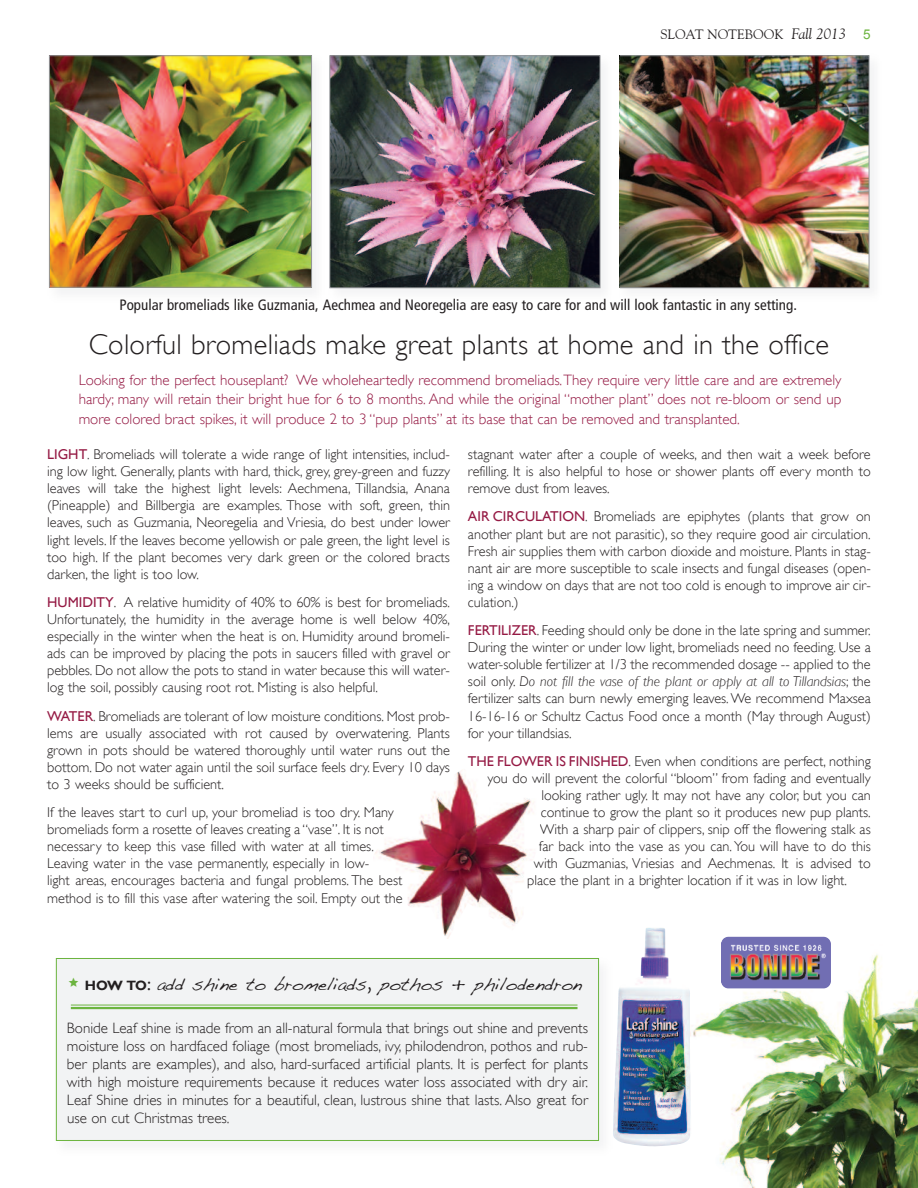
<style>
.page{position:relative;width:918px;height:1188px;background:#fff}
.page>*{position:absolute;margin:0;border:0;box-sizing:border-box;transform-origin:0 0}
.t1{font:300 28.5px "Gill Sans";letter-spacing:.01em;color:#231f20}
.t2{font:18px "Handwriting Dakota";color:#231f20}
.t3{font:300 15px/18px "Gill Sans";color:#231f20;text-align:justify}
.t4{font:300 15px/19.5px "Gill Sans";color:#951a44;text-align:justify}
.t5{font:condensed 15px "Frutiger";color:#231f20}
.t6{font:300 14.25px/17.1px "Gill Sans";color:#231f20;text-align:justify}
.t7{font:13.5px "Goudy Old Style BT";color:#231f20}
.s1{font-style:italic;font-size:15px}
.s2{font-family:"Arial";color:#6cb43f}
.s3{font-weight:400;color:#951a44}
.s4{font-style:italic}
.s5{font-family:"Coolvetica";font-size:22.5px;color:#6cb43f}
.s6{font-family:"Gill Sans";font-weight:700;font-size:13.5px}
.s7{font-family:"Gill Sans"}
</style>
<div class="page">
<img style="left:55px;top:958px;width:563px;height:186px">
<div style="left:56px;top:959px;width:542px;height:181px;background:#f2f3f4"></div>
<div style="left:56px;top:958px;width:543px;height:183px;border:1px solid #6cb43f"></div>
<hr style="left:71px;top:1005px;width:507px;height:1px;background:#6cb43f">
<hr style="left:71px;top:1007px;width:507px;height:2px;background:#6cb43f">
<img style="left:49px;top:55px;width:823px;height:236px">
<img style="left:51px;top:58px;width:259px;height:227px">
<div style="left:49px;top:56px;width:263px;height:231px;border:1px solid #939598"></div>
<img style="left:621px;top:58px;width:246px;height:228px">
<div style="left:619px;top:56px;width:250px;height:232px;border:1px solid #939598"></div>
<img style="left:613px;top:55px;width:7px;height:236px">
<img style="left:620px;top:56px;width:1px;height:232px">
<img style="left:332px;top:57px;width:266px;height:229px">
<div style="left:330px;top:55px;width:270px;height:233px;border:1px solid #939598"></div>
<img style="left:375px;top:770px;width:159px;height:168px">
<img style="left:686px;top:954px;width:232px;height:234px">
<img style="left:721px;top:937px;width:110px;height:51px">
<img style="left:613px;top:928px;width:59px;height:205px">
<p class="t7" style="left:660px;top:26px;width:212px">SLOAT NOTEBOOK <span class="s1">Fall 2013</span> <span class="s2">5</span></p>
<p class="t5" style="left:120px;top:299px;width:679px">Popular bromeliads like Guzmania, Aechmea and Neoregelia are easy to care for and will look fantastic in any setting.</p>
<h1 class="t1" style="left:89px;top:328px;width:742px">Colorful bromeliads make great plants at home and in the office</h1>
<p class="t4" style="left:79px;top:370px;width:764px">Looking for the perfect houseplant? We wholeheartedly recommend bromeliads.They require very little care and are extremely hardy; many will retain their bright hue for 6 to 8 months. And while the original “mother plant” does not re-bloom or send up more colored bract spikes, it will produce 2 to 3 “pup plants” at its base that can be removed and transplanted.</p>
<p class="t6" style="left:47px;top:446px;width:404px"><span class="s3">LIGHT</span>. Bromeliads will tolerate a wide range of light intensities, includ&shy;ing low light. Generally, plants with hard, thick, grey, grey-green and fuzzy leaves will take the highest light levels: Aechmena, Tillandsia, Anana (Pineapple) and Billbergia are examples. Those with soft, green, thin leaves, such as Guzmania, Neoregelia and Vriesia, do best under lower light levels. If the leaves become yellowish or pale green, the light level is too high. If the plant becomes very dark green or the colored bracts darken, the light is too low.</p>
<p class="t6" style="left:47px;top:594px;width:404px"><span class="s3">HUMIDITY</span>. A relative humidity of 40% to 60% is best for bromeliads.<br>Unfortunately, the humidity in the average home is well below 40%, especially in the winter when the heat is on. Humidity around bromeli&shy;ads can be improved by placing the pots in saucers filled with gravel or pebbles. Do not allow the pots to stand in water because this will water&shy;log the soil, possibly causing root rot. Misting is also helpful.</p>
<p class="t6" style="left:47px;top:707px;width:404px"><span class="s3">WATER</span>. Bromeliads are tolerant of low moisture conditions. Most prob&shy;lems are usually associated with rot caused by overwatering. Plants grown in pots should be watered thoroughly until water runs out the bottom. Do not water again until the soil surface feels dry. Every 10 days to 3 weeks should be sufficient.</p>
<p class="t6" style="left:47px;top:804px;width:357px;text-align:left">If the leaves start to curl up, your bromeliad is too dry. Many bromeliads form a rosette of leaves creating a “vase”. It is not necessary to keep this vase filled with water at all times.<br>Leaving water in the vase permanently, especially in low-<br>light areas, encourages bacteria and fungal problems. The best method is to fill this vase after watering the soil. Empty out the</p>
<p class="t6" style="left:468px;top:446px;width:404px">stagnant water after a couple of weeks, and then wait a week before refilling. It is also helpful to hose or shower plants off every month to remove dust from leaves.</p>
<p class="t6" style="left:468px;top:508px;width:404px"><span class="s3">AIR CIRCULATION</span>. Bromeliads are epiphytes (plants that grow on another plant but are not parasitic), so they require good air circulation.<br>Fresh air supplies them with carbon dioxide and moisture. Plants in stag&shy;nant air are more susceptible to scale insects and fungal diseases (open&shy;ing a window on days that are not too cold is enough to improve air cir&shy;culation.)</p>
<p class="t6" style="left:468px;top:622px;width:404px"><span class="s3">FERTILIZER</span>. Feeding should only be done in the late spring and summer.<br>During the winter or under low light, bromeliads need no feeding. Use a water-soluble fertilizer at 1/3 the recommended dosage -- applied to the soil only. <span class="s4">Do not fill the vase of the plant or apply at all to Tillandsias</span>; the fertilizer salts can burn newly emerging leaves.We recommend Maxsea 16-16-16 or Schultz Cactus Food once a month (May through August) for your tillandsias.</p>
<p class="t6" style="left:468px;top:753px;width:404px"><span class="s3">THE FLOWER IS FINISHED</span>. Even when conditions are perfect, nothing</p>
<p class="t6" style="left:487px;top:770px;width:385px">you do will prevent the colorful “bloom” from fading and eventually</p>
<p class="t6" style="left:541px;top:787px;width:331px">looking rather ugly. It may not have any color, but you can</p>
<p class="t6" style="left:541px;top:804px;width:331px">continue to grow the plant so it produces new pup plants.</p>
<p class="t6" style="left:540px;top:821px;width:332px">With a sharp pair of clippers, snip off the flowering stalk as</p>
<p class="t6" style="left:539px;top:838px;width:333px">far back into the vase as you can.You will have to do this</p>
<p class="t6" style="left:534px;top:855px;width:338px">with Guzmanias, Vriesias and Aechmenas. It is advised to</p>
<p class="t6" style="left:527px;top:872px;width:321px">place the plant in a brighter location if it was in low light.</p>
<p class="t2" style="left:68px;top:970px;width:515px"><span class="s5">•</span> <span class="s6">HOW TO</span><span class="s7">:</span> add shine to bromeliads, pothos + philodendron</p>
<p class="t3" style="left:67px;top:1020px;width:523px">Bonide Leaf shine is made from an all-natural formula that brings out shine and prevents moisture loss on hardfaced foliage (most bromeliads, ivy, philodendron, pothos and rub&shy;ber plants are examples), and also, hard-surfaced artificial plants. It is perfect for plants with high moisture requirements because it reduces water loss associated with dry air.<br>Leaf Shine dries in minutes for a beautiful, clean, lustrous shine that lasts. Also great for use on cut Christmas trees.</p>
</div>
